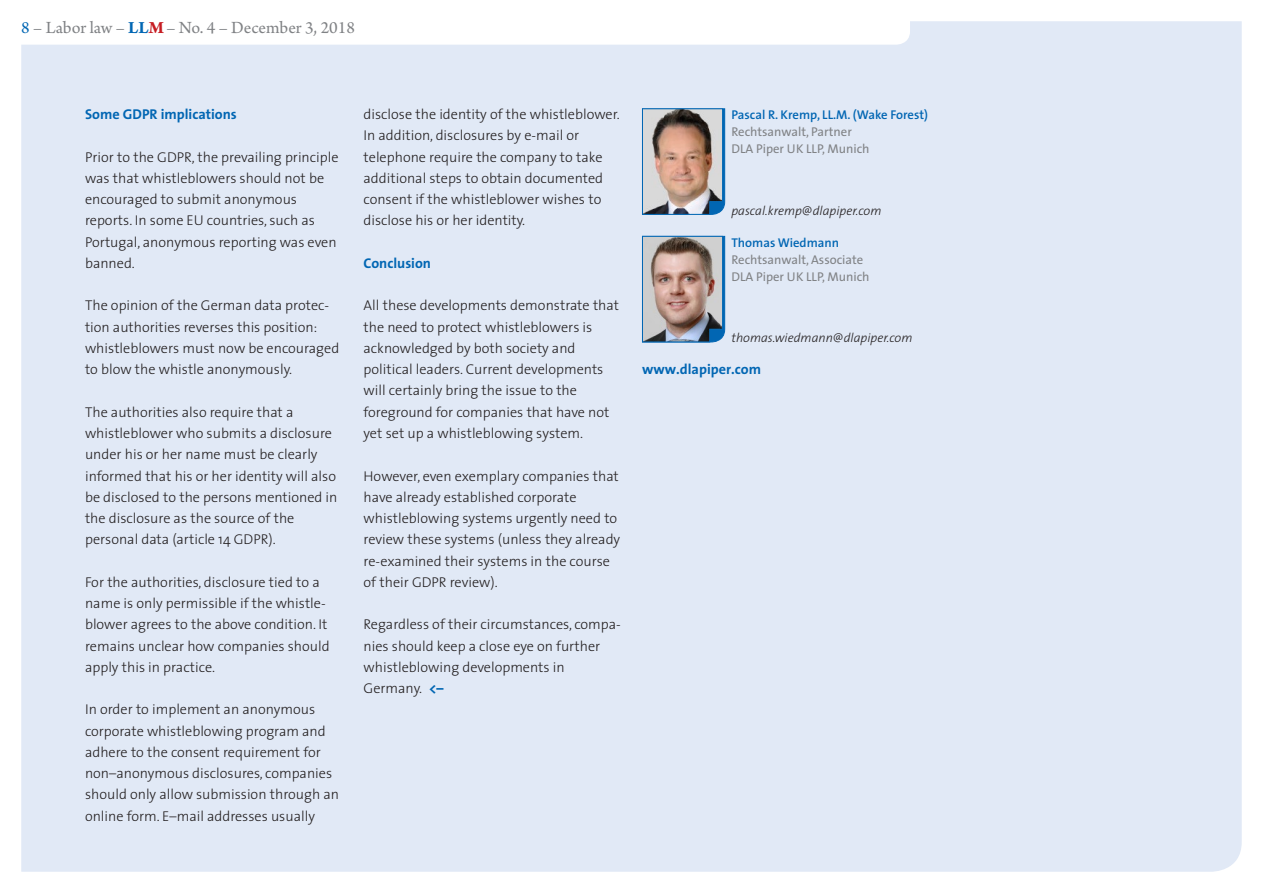
<style>
.page{position:relative;width:1263px;height:893px;background:#fff}
.page>*{position:absolute;margin:0;border:0;box-sizing:border-box;transform-origin:0 0}
.t1{font:18px "Arno Pro";letter-spacing:-.005em;color:#808285}
.t2{font:300 14.25px/21.3px "The Sans";color:#231f20}
.t3{font:700 14.25px "The Sans";color:#0166b3}
.t4{font:12.75px/17px "The Sans";color:#808285}
.t5{font:italic 300 12.75px "The Sans";color:#231f20}
.t6{font:600 12.75px "The Sans";color:#0166b3}
.s1{color:#0166b3}
.s2{font-weight:700;color:#0166b3}
.s3{font-weight:700;color:#c61c22}
</style>
<div class="page">
<div style="left:21px;top:21px;width:1221px;height:851px;background:#e1e9f6"></div>
<svg style="left:21px;top:21px;width:889px;height:24px"></svg>
<img style="left:642px;top:108px;width:83px;height:107px">
<img style="left:642px;top:236px;width:83px;height:107px">
<p class="t1" style="left:21px;top:18px;width:335px"><span class="s1">8</span> – Labor law – <span class="s2">LL</span><span class="s3">M</span> – No. 4 – December 3, 2018</p>
<p class="t3" style="left:85px;top:102px;width:153px">Some GDPR implications</p>
<p class="t2" style="left:85px;top:146px;width:255px">Prior to the GDPR, the prevailing principle was that whistleblowers should not be encouraged to submit anonymous reports. In some EU countries, such as Portugal, anonymous reporting was even banned.</p>
<p class="t2" style="left:85px;top:294px;width:256px">The opinion of the German data protec&shy;tion authorities reverses this position: whistleblowers must now be encouraged to blow the whistle anonymously.</p>
<p class="t2" style="left:85px;top:401px;width:254px">The authorities also require that a whistleblower who submits a disclosure under his or her name must be clearly informed that his or her identity will also be disclosed to the persons mentioned in the disclosure as the source of the personal data (article 14 GDPR).</p>
<p class="t2" style="left:85px;top:571px;width:246px">For the authorities, disclosure tied to a name is only permissible if the whistle&shy;blower agrees to the above condition. It remains unclear how companies should apply this in practice.</p>
<p class="t2" style="left:85px;top:698px;width:256px">In order to implement an anonymous corporate whistleblowing program and adhere to the consent requirement for non–anonymous disclosures, companies should only allow submission through an online form. E–mail addresses usually</p>
<p class="t2" style="left:364px;top:103px;width:258px">disclose the identity of the whistleblower.<br>In addition, disclosures by e-mail or telephone require the company to take additional steps to obtain documented consent if the whistleblower wishes to disclose his or her identity.</p>
<p class="t3" style="left:364px;top:251px;width:69px">Conclusion</p>
<p class="t2" style="left:364px;top:294px;width:257px">All these developments demonstrate that the need to protect whistleblowers is acknowledged by both society and political leaders. Current developments will certainly bring the issue to the foreground for companies that have not yet set up a whistleblowing system.</p>
<p class="t2" style="left:364px;top:465px;width:258px">However, even exemplary companies that have already established corporate whistleblowing systems urgently need to review these systems (unless they already re-examined their systems in the course of their GDPR review).</p>
<p class="t2" style="left:364px;top:613px;width:259px">Regardless of their circumstances, compa&shy;nies should keep a close eye on further whistleblowing developments in<br>Germany. <span class="s2">&lt;–</span></p>
<p class="t6" style="left:731px;top:104px;width:198px">Pascal R. Kremp, LL.M. (Wake Forest)</p>
<p class="t4" style="left:731px;top:123px;width:140px">Rechtsanwalt, Partner<br>DLA Piper UK LLP, Munich</p>
<p class="t5" style="left:731px;top:200px;width:152px">pascal.kremp@dlapiper.com</p>
<p class="t6" style="left:731px;top:232px;width:109px">Thomas Wiedmann</p>
<p class="t4" style="left:731px;top:250px;width:140px">Rechtsanwalt, Associate<br>DLA Piper UK LLP, Munich</p>
<p class="t5" style="left:731px;top:327px;width:183px">thomas.wiedmann@dlapiper.com</p>
<p class="t3" style="left:642px;top:357px;width:120px">www.dlapiper.com</p>
</div>
